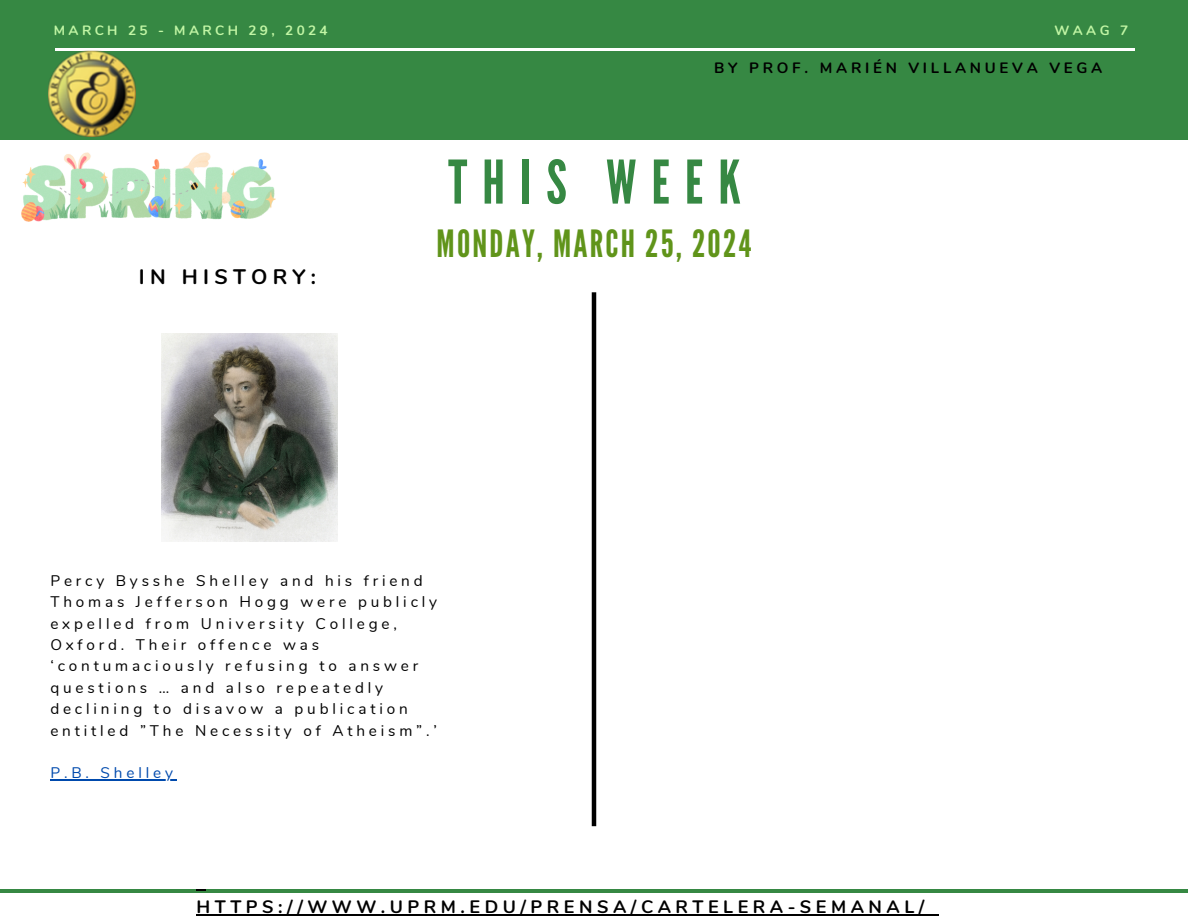
<style>
.page{position:relative;width:1188px;height:918px;background:#fff}
.page>*{position:absolute;margin:0;border:0;box-sizing:border-box;transform-origin:0 0}
.t1{font:60px "League Gothic";letter-spacing:.25em;color:#368843}
.t2{font:37.5px "League Gothic";letter-spacing:.06em;color:#60941a}
.t3{font:700 21px "Nunito";letter-spacing:.25em;color:#000}
.t4{font:700 18px "Nunito";letter-spacing:.25em;color:#000}
.t5{font:15.3px/21.3px "Nunito";letter-spacing:.25em;color:#000}
.t6{font:15.3px "Nunito";letter-spacing:.25em;color:#004aad}
.t7{font:700 15px "Nunito";letter-spacing:.25em;color:#000}
.t8{font:700 13.5px "Nunito";letter-spacing:.25em;color:#c2f6a5}
</style>
<div class="page">
<div style="left:0;top:0;width:1188px;height:140px;background:#368843"></div>
<hr style="left:55px;top:49px;width:1080px;height:2px;background:#fff">
<hr style="left:0;top:889px;width:1188px;height:3px;background:#368843">
<img style="left:48px;top:50px;width:87px;height:87px">
<img style="left:21px;top:152px;width:254px;height:69px">
<img style="left:161px;top:333px;width:177px;height:209px">
<hr style="left:592px;top:292px;width:4px;height:534px;background:#000">
<svg style="left:197px;top:889px;width:9px;height:2px"></svg>
<hr style="left:197px;top:914px;width:732px;height:1px;background:#000">
<hr style="left:50px;top:779px;width:127px;height:2px;background:#004aad">
<h5 class="t8" style="left:54px;top:21px;width:275px">MARCH 25 - MARCH 29, 2024</h5>
<p class="t8" style="left:1055px;top:21px;width:75px">WAAG 7</p>
<h4 class="t7" style="left:714px;top:58px;width:390px">BY PROF. MARIÉN VILLANUEVA VEGA</h4>
<p class="t3" style="left:139px;top:263px;width:179px">IN HISTORY:</p>
<h1 class="t1" style="left:448px;top:148px;width:294px">THIS WEEK</h1>
<h2 class="t2" style="left:437px;top:222px;width:316px">MONDAY, MARCH 25, 2024</h2>
<p class="t5" style="left:50px;top:570px;width:388px">Percy Bysshe Shelley and his friend Thomas Jefferson Hogg were publicly expelled from University College, Oxford. Their offence was ‘contumaciously refusing to answer questions … and also repeatedly declining to disavow a publication entitled ”The Necessity of Atheism”.’</p>
<p class="t6" style="left:50px;top:763px;width:124px">P.B. Shelley</p>
<h3 class="t4" style="left:197px;top:895px;width:729px">HTTPS://WWW.UPRM.EDU/PRENSA/CARTELERA-SEMANAL/</h3>
</div>
